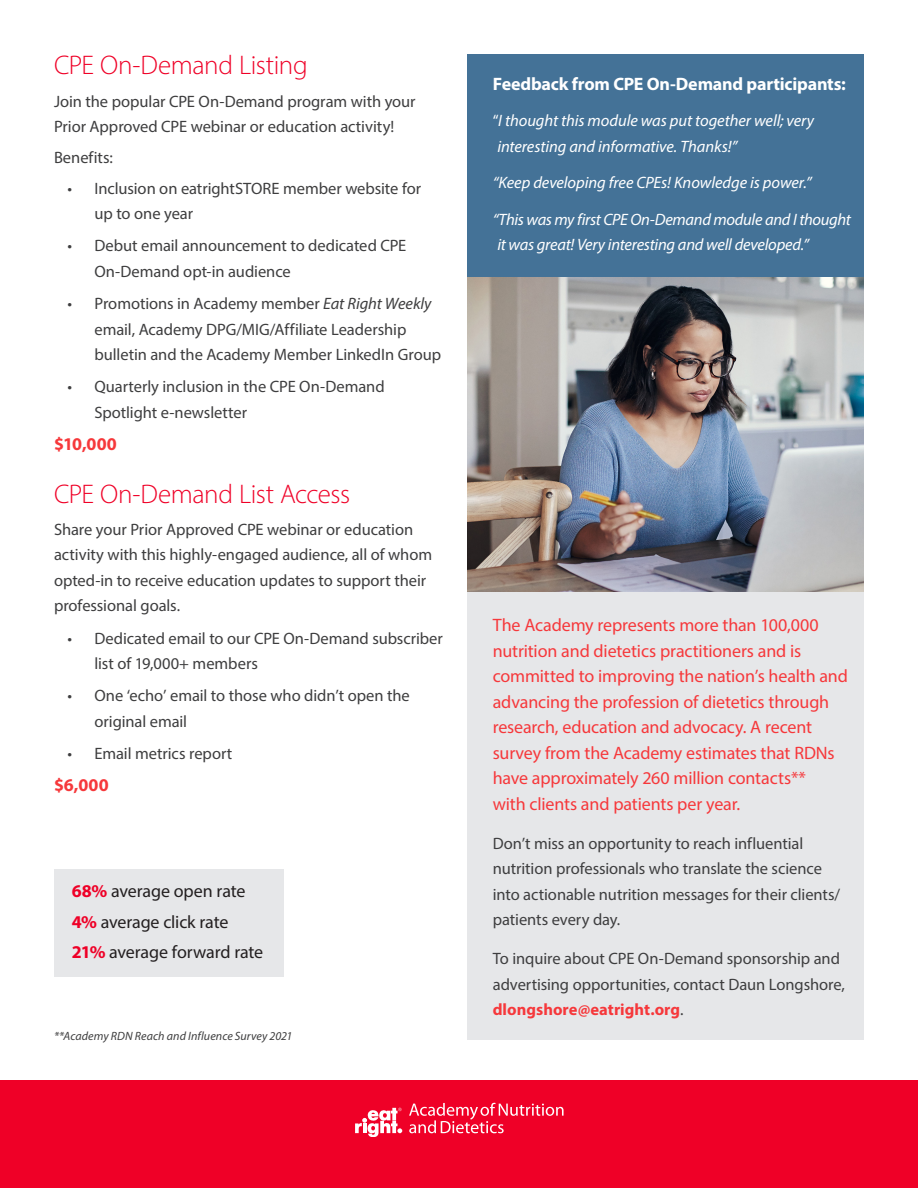
<style>
.page{position:relative;width:918px;height:1188px;background:#fff}
.page>*{position:absolute;margin:0;border:0;box-sizing:border-box;transform-origin:0 0}
.HEAD{font:300 27px "Myriad Pro";letter-spacing:-.015em;color:#ef0027}
.Body_Copy{font:18px/25.5px "Myriad Pro";letter-spacing:-.01em;color:#f6383b}
.Body_Copy-2{font:18px "Myriad Pro";letter-spacing:-.01em;color:#231f20}
.Body_Copy-3{font:700 18px "Myriad Pro";letter-spacing:-.01em;color:#fff}
.Body_Copy-4{font:700 18px "Myriad Pro";letter-spacing:.01em;color:#f6383b}
.Body_Copy-5{font:16.5px/25.5px "Myriad Pro";letter-spacing:-.005em;color:#3e3e3f}
.Body_Copy-6{font:italic 16.5px/25.5px "Myriad Pro";letter-spacing:-.01em;color:#fff}
.Body_Copy-7{font:italic 12px "Myriad Pro";letter-spacing:.005em;color:#3e3e3f}
.s1{font-style:italic}
.s2{font-weight:700;color:#ef0027}
.s3{font-style:normal}
.s4{font-weight:700;color:#f6383b}
</style>
<div class="page">
<div style="left:468px;top:509px;width:396px;height:531px;background:#e6e7e9"></div>
<div style="left:0;top:1080px;width:918px;height:108px;background:#ef0027"></div>
<svg style="left:355px;top:1108px;width:47px;height:29px"></svg>
<svg style="left:409px;top:1103px;width:155px;height:30px"></svg>
<img style="left:468px;top:276px;width:396px;height:316px">
<div style="left:468px;top:54px;width:396px;height:222px;background:#447297"></div>
<div style="left:54px;top:869px;width:230px;height:108px;background:#e6e7e9"></div>
<p class="HEAD" style="left:54px;top:49px;width:255px">CPE On-Demand Listing</p>
<p class="Body_Copy-5" style="left:54px;top:88px;width:363px">Join the popular CPE On-Demand program with your<br>Prior Approved CPE webinar or education activity!</p>
<p class="Body_Copy-5" style="left:54px;top:144px;width:60px">Benefits:</p>
<p class="Body_Copy-5" style="left:94px;top:175px;width:328px;text-indent:-27px">• Inclusion on eatrightSTORE member website for up to one year</p>
<p class="Body_Copy-5" style="left:94px;top:233px;width:313px;text-indent:-27px">• Debut email announcement to dedicated CPE<br>On-Demand opt-in audience</p>
<p class="Body_Copy-5" style="left:94px;top:290px;width:348px;text-indent:-27px">• Promotions in Academy member <span class="s1">Eat Right Weekly </span>email, Academy DPG/MIG/Affiliate Leadership bulletin and the Academy Member LinkedIn Group</p>
<p class="Body_Copy-5" style="left:94px;top:374px;width:292px;text-indent:-27px">• Quarterly inclusion in the CPE On-Demand<br>Spotlight e-newsletter</p>
<p class="Body_Copy-4" style="left:54px;top:432px;width:64px">$10,000</p>
<p class="HEAD" style="left:54px;top:477px;width:298px">CPE On-Demand List Access</p>
<p class="Body_Copy-5" style="left:54px;top:516px;width:380px">Share your Prior Approved CPE webinar or education activity with this highly-engaged audience, all of whom opted-in to receive education updates to support their professional goals.</p>
<p class="Body_Copy-5" style="left:94px;top:625px;width:350px;text-indent:-27px">• Dedicated email to our CPE On-Demand subscriber list of 19,000+ members</p>
<p class="Body_Copy-5" style="left:94px;top:683px;width:317px;text-indent:-27px">• One ‘echo’ email to those who didn’t open the original email</p>
<p class="Body_Copy-5" style="left:68px;top:740px;width:166px">• Email metrics report</p>
<p class="Body_Copy-4" style="left:54px;top:773px;width:56px">$6,000</p>
<p class="Body_Copy-2" style="left:72px;top:880px;width:175px"><span class="s2">68%</span> average open rate</p>
<p class="Body_Copy-2" style="left:72px;top:911px;width:158px"><span class="s2">4%</span> average click rate</p>
<p class="Body_Copy-2" style="left:72px;top:941px;width:193px"><span class="s2">21%</span> average forward rate</p>
<p class="Body_Copy-7" style="left:54px;top:1028px;width:240px">**Academy RDN Reach and Influence Survey 2021</p>
<p class="Body_Copy-3" style="left:493px;top:72px;width:355px">Feedback from CPE On-Demand participants:</p>
<p class="Body_Copy-6" style="left:493px;top:108px;width:323px"><span class="s3">“</span>I thought this module was put together well; very interesting and informative. Thanks!”</p>
<p class="Body_Copy-6" style="left:493px;top:170px;width:320px">“Keep developing free CPEs! Knowledge is power.”</p>
<p class="Body_Copy-6" style="left:493px;top:206px;width:360px">“This was my first CPE On-Demand module and I thought it was great! Very interesting and well developed.”</p>
<p class="Body_Copy" style="left:493px;top:612px;width:357px">The Academy represents more than 100,000 nutrition and dietetics practitioners and is committed to improving the nation’s health and advancing the profession of dietetics through research, education and advocacy. A recent survey from the Academy estimates that RDNs have approximately 260 million contacts**<br>with clients and patients per year.</p>
<p class="Body_Copy-5" style="left:493px;top:830px;width:349px">Don’t miss an opportunity to reach influential nutrition professionals who translate the science into actionable nutrition messages for their clients/ patients every day.</p>
<p class="Body_Copy-5" style="left:493px;top:946px;width:354px">To inquire about CPE On-Demand sponsorship and advertising opportunities, contact Daun Longshore, <span class="s4">dlongshore@eatright.org</span>.</p>
</div>
